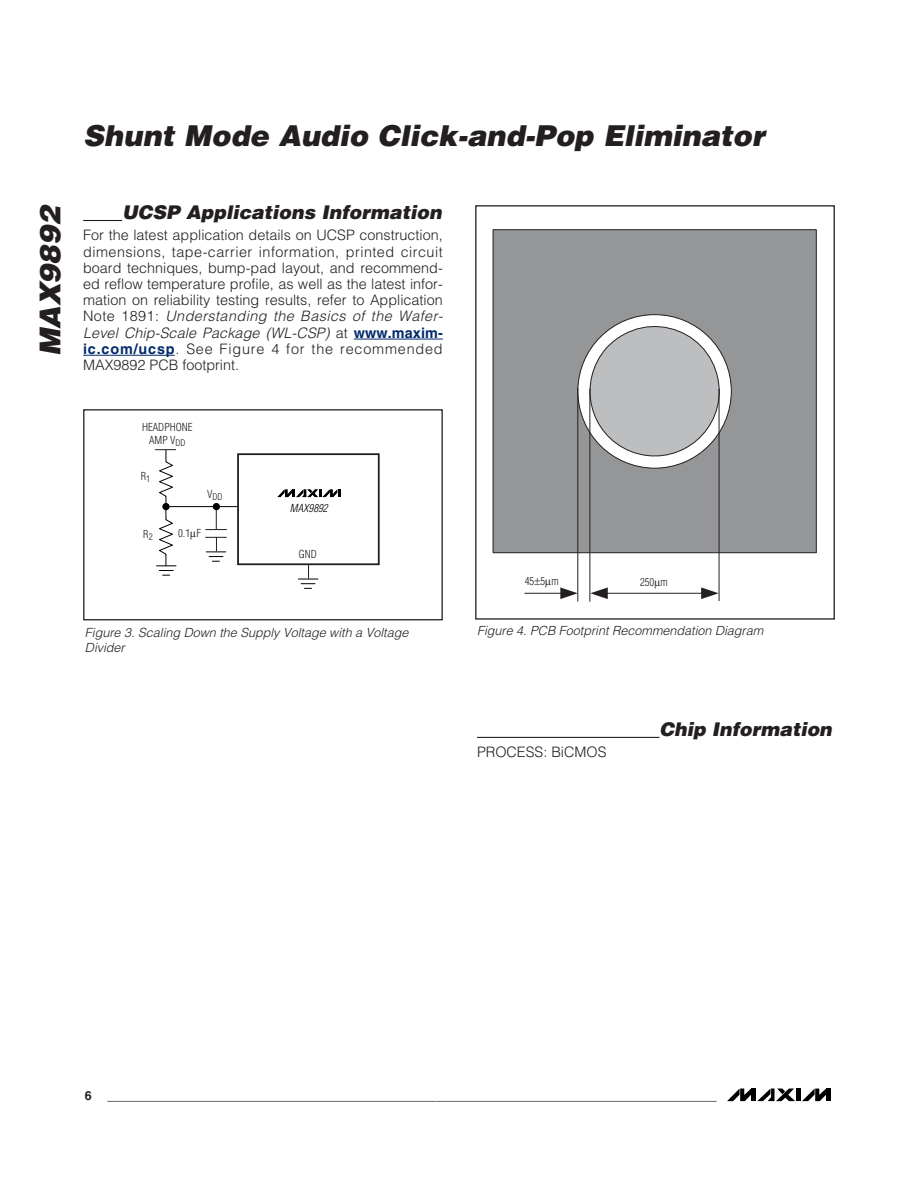
<style>
.page{position:relative;width:918px;height:1188px;background:#fff}
.page>*{position:absolute;margin:0;border:0;box-sizing:border-box;transform-origin:0 0}
.t1{font:italic 900 28.8px "Helvetica";color:#231f20}
.t2{font:italic 900 18.9px "Helvetica";color:#231f20}
.t3{font:300 14.4px/16.2px "Helvetica";color:#231f20}
.t4{font:italic 300 12.6px/14.4px "Helvetica";color:#231f20}
.t5{font:700 12.6px "Helvetica";color:#231f20}
.t6{font:300 condensed 10.8px/12.6px "Helvetica";color:#231f20;text-align:center}
.t7{font:italic 300 condensed 10.8px "Helvetica";color:#000}
.t8{font:300 condensed 9px "Helvetica";color:#231f20}
.s1{font-style:italic}
.s2{font-weight:700;color:#002a6c}
</style>
<div class="page">
<svg style="left:83px;top:220px;width:39px;height:1px"></svg>
<hr style="left:354px;top:339px;width:89px;height:1px;background:#002a6c">
<hr style="left:83px;top:355px;width:92px;height:1px;background:#002a6c">
<svg style="left:757px;top:1089px;width:38px;height:12px"></svg>
<svg style="left:727px;top:1089px;width:24px;height:12px"></svg>
<hr style="left:752px;top:1089px;width:4px;height:12px;background:#000">
<hr style="left:797px;top:1089px;width:4px;height:12px;background:#000">
<svg style="left:802px;top:1089px;width:24px;height:12px"></svg>
<hr style="left:827px;top:1089px;width:4px;height:12px;background:#000">
<div style="left:237px;top:453px;width:143px;height:112px;background:#fff;border:2px solid #231f20"></div>
<svg style="left:298px;top:565px;width:20px;height:24px"></svg>
<svg style="left:277px;top:489px;width:63px;height:8px"></svg>
<div style="left:83px;top:409px;width:360px;height:211px;border:1px solid #231f20"></div>
<div style="left:493px;top:230px;width:323px;height:323px;background:#949698;border:1px solid #231f20"></div>
<div style="left:578px;top:315px;width:153px;height:153px;background:#fff;border:1px solid #231f20;border-radius:50%"></div>
<svg style="left:577px;top:314px;width:143px;height:155px"></svg>
<hr style="left:719px;top:389px;width:1px;height:212px;background:#231f20">
<hr style="left:589px;top:389px;width:1px;height:212px;background:#231f20">
<hr style="left:577px;top:388px;width:1px;height:213px;background:#231f20">
<hr style="left:606px;top:593px;width:96px;height:1px;background:#231f20">
<svg style="left:590px;top:587px;width:18px;height:12px"></svg>
<svg style="left:701px;top:587px;width:18px;height:12px"></svg>
<hr style="left:525px;top:593px;width:37px;height:1px;background:#231f20">
<svg style="left:560px;top:587px;width:18px;height:12px"></svg>
<div style="left:475px;top:205px;width:360px;height:415px;border:1px solid #231f20"></div>
<hr style="left:477px;top:737px;width:151px;height:1px;background:#231f20">
<hr style="left:628px;top:737px;width:31px;height:1px;background:#231f20">
<svg style="left:155px;top:449px;width:83px;height:127px"></svg>
<h1 class="t1" style="left:83px;top:125px;width:688px">Shunt Mode Audio Click-and-Pop Eliminator</h1>
<h1 class="t1" style="left:40px;top:356px;width:150px;rotate:-90deg">MAX9892</h1>
<h2 class="t2" style="left:122px;top:205px;width:324px">UCSP Applications Information</h2>
<p class="t3" style="left:83px;top:229px;width:364px">For the latest application details on UCSP construction, dimensions, tape-carrier information, printed circuit board techniques, bump-pad layout, and recommend&shy;ed reflow temperature profile, as well as the latest infor&shy;mation on reliability testing results, refer to Application N o t e 1 8 9 1 : <span class="s1">Understanding the Basics of the Wafer-Level Chip-Scale Package (WL-CSP)</span> a t <span class="s2">www . m a x i m - ic.com/ucsp</span>. See Figure 4 for the recommended MAX9892 PCB footprint.</p>
<p class="t6" style="left:142px;top:422px;width:52px">HEADPHONE<br>AMP V<sub>DD</sub></p>
<p class="t6" style="left:141px;top:471px;width:11px">R<sub>1</sub></p>
<p class="t6" style="left:143px;top:529px;width:11px">R<sub>2</sub></p>
<p class="t8" style="left:207px;top:494px;width:17px"><sup>V</sup>DD</p>
<p class="t6" style="left:178px;top:527px;width:25px">0.1 F</p>
<p class="t7" style="left:290px;top:504px;width:41px">MAX9892</p>
<p class="t6" style="left:299px;top:549px;width:20px">GND</p>
<p class="t4" style="left:85px;top:627px;width:327px">Figure 3. Scaling Down the Supply Voltage with a Voltage<br>Divider</p>
<p class="t6" style="left:525px;top:576px;width:35px">455m</p>
<p class="t6" style="left:640px;top:576px;width:29px">250 m</p>
<p class="t4" style="left:477px;top:624px;width:290px">Figure 4. PCB Footprint Recommendation Diagram</p>
<p class="t3" style="left:477px;top:745px;width:131px">PROCESS: BiCMOS</p>
<h2 class="t2" style="left:659px;top:722px;width:177px">Chip Information</h2>
<p class="t5" style="left:85px;top:1091px;width:633px">6 _______________________________________________________________________________________</p>
</div>
